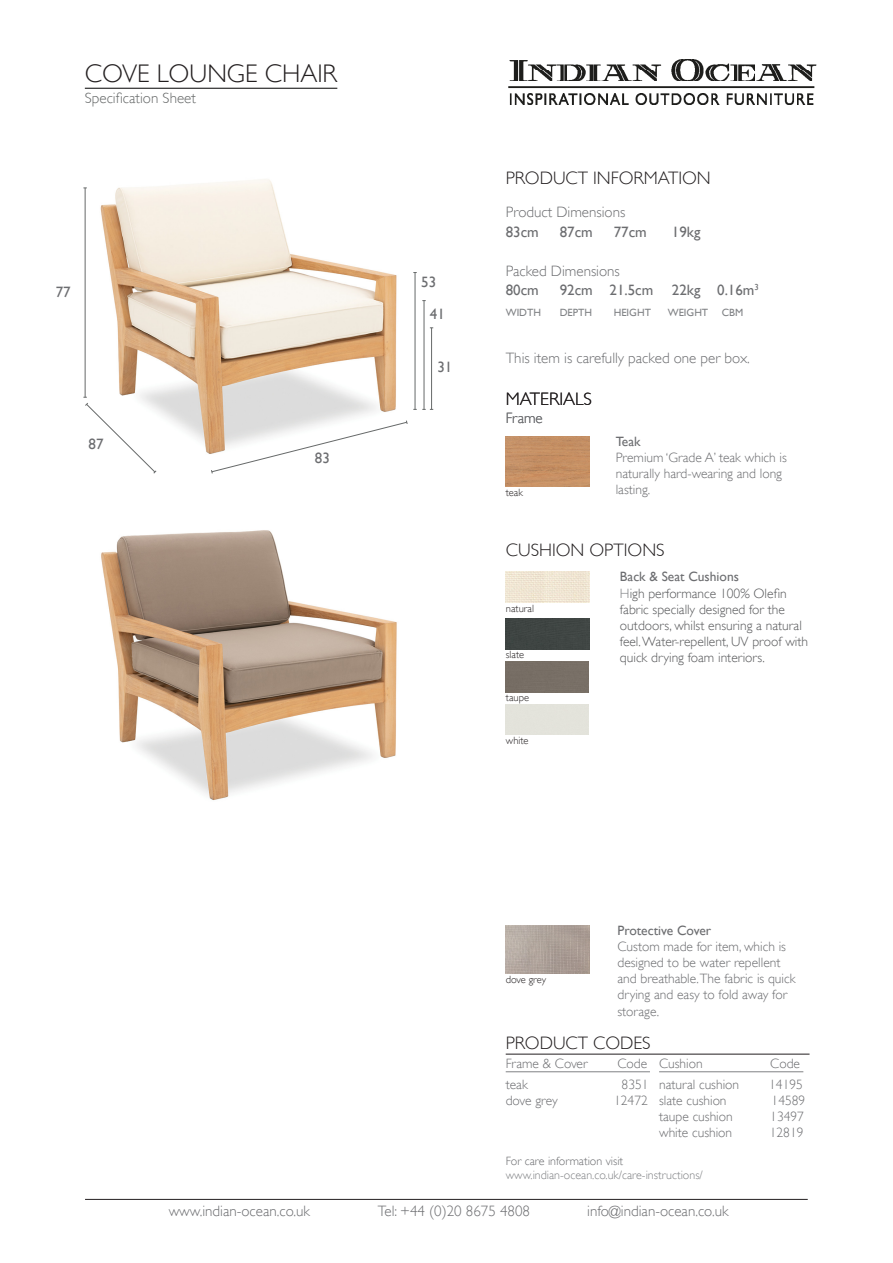
<style>
.page{position:relative;width:893px;height:1263px;background:#fff}
.page>*{position:absolute;margin:0;border:0;box-sizing:border-box;transform-origin:0 0}
.t1{font:300 25.5px "Gill Sans";color:#231f20}
.t2{font:300 18px "Gill Sans";color:#231f20}
.t3{font:300 15px "Gill Sans";color:#6c6d70}
.t4{font:15px "Gill Sans";color:#6c6d70}
.t5{font:300 15px "Gill Sans";color:#666969}
.t6{font:300 13.5px/16.2px "Gill Sans";color:#6c6d70}
.t7{font:300 13.5px/16.2px "Gill Sans";color:#57585a}
.t8{font:13.5px "Gill Sans";color:#6c6d70}
.t9{font:300 12px "Gill Sans";color:#808285}
.t10{font:300 12px "Gill Sans";color:#6c6d70}
.t11{font:300 10.5px "Gill Sans";color:#231f20}
.t12{font:10.5px "Gill Sans";color:#808285}
.s1{color:#808285}
</style>
<div class="page">
<img style="left:83px;top:179px;width:351px;height:275px">
<img style="left:508px;top:59px;width:309px;height:45px">
<hr style="left:85px;top:88px;width:252px;height:1px;background:#000">
<hr style="left:85px;top:188px;width:1px;height:209px;background:#666969">
<svg style="left:211px;top:420px;width:197px;height:54px"></svg>
<svg style="left:83px;top:397px;width:74px;height:77px"></svg>
<hr style="left:85px;top:1199px;width:723px;height:1px;background:#231f20">
<hr style="left:506px;top:1054px;width:303px;height:1px;background:#231f20">
<hr style="left:506px;top:1071px;width:144px;height:1px;background:#808285">
<hr style="left:659px;top:1071px;width:144px;height:1px;background:#808285">
<img style="left:506px;top:925px;width:84px;height:48px">
<img style="left:506px;top:436px;width:84px;height:50px">
<div style="left:506px;top:661px;width:83px;height:31px;background:#786f66"></div>
<div style="left:506px;top:618px;width:84px;height:31px;background:#3f4543"></div>
<img style="left:506px;top:572px;width:84px;height:31px">
<img style="left:101px;top:530px;width:296px;height:270px">
<hr style="left:415px;top:273px;width:1px;height:136px;background:#666969">
<hr style="left:424px;top:301px;width:1px;height:108px;background:#666969">
<hr style="left:431px;top:328px;width:1px;height:81px;background:#666969">
<svg style="left:413px;top:409px;width:20px;height:1px"></svg>
<p class="t1" style="left:85px;top:58px;width:254px">COVE LOUNGE CHAIR</p>
<p class="t5" style="left:85px;top:89px;width:113px">Specification Sheet</p>
<p class="t4" style="left:56px;top:284px;width:16px">77</p>
<p class="t4" style="left:89px;top:435px;width:16px">87</p>
<p class="t4" style="left:315px;top:449px;width:16px">83</p>
<p class="t4" style="left:421px;top:273px;width:16px">53</p>
<p class="t4" style="left:430px;top:305px;width:16px">41</p>
<p class="t4" style="left:437px;top:358px;width:16px">31</p>
<p class="t2" style="left:506px;top:167px;width:207px">PRODUCT INFORMATION</p>
<p class="t3" style="left:506px;top:203px;width:121px">Product Dimensions</p>
<p class="t4" style="left:506px;top:223px;width:35px">83cm</p>
<p class="t4" style="left:560px;top:223px;width:35px">87cm</p>
<p class="t4" style="left:614px;top:223px;width:35px">77cm</p>
<p class="t4" style="left:672px;top:223px;width:30px">19kg</p>
<p class="t3" style="left:506px;top:262px;width:116px">Packed Dimensions</p>
<p class="t4" style="left:506px;top:282px;width:35px">80cm</p>
<p class="t4" style="left:560px;top:282px;width:201px">92cm 21.5cm 22kg 0.16m<sup>3</sup></p>
<p class="t12" style="left:506px;top:306px;width:37px">WIDTH</p>
<p class="t12" style="left:560px;top:306px;width:34px">DEPTH</p>
<p class="t12" style="left:614px;top:306px;width:39px">HEIGHT</p>
<p class="t12" style="left:668px;top:306px;width:42px">WEIGHT</p>
<p class="t12" style="left:722px;top:306px;width:23px">CBM</p>
<p class="t3" style="left:506px;top:349px;width:246px">This item is carefully packed one per box.</p>
<p class="t2" style="left:506px;top:389px;width:88px">MATERIALS</p>
<p class="t3" style="left:506px;top:410px;width:39px">Frame</p>
<p class="t8" style="left:616px;top:433px;width:26px">Teak</p>
<p class="t6" style="left:616px;top:449px;width:173px">Premium ‘Grade A’ teak which is naturally hard-wearing and long</p>
<p class="t11" style="left:506px;top:486px;width:19px">teak</p>
<p class="t6" style="left:616px;top:482px;width:36px">lasting.</p>
<p class="t2" style="left:506px;top:539px;width:160px">CUSHION OPTIONS</p>
<p class="t8" style="left:620px;top:569px;width:120px">Back &amp; Seat Cushions</p>
<p class="t7" style="left:620px;top:585px;width:190px"><span class="s1">H</span>igh performance 100% Olefin fabric specially designed for the outdoors, whilst ensuring a natural feel. Water-repellent, UV proof with quick drying foam interiors.</p>
<p class="t11" style="left:506px;top:602px;width:30px">natural</p>
<p class="t11" style="left:506px;top:648px;width:20px">slate</p>
<p class="t11" style="left:506px;top:691px;width:25px">taupe</p>
<p class="t11" style="left:506px;top:734px;width:24px">white</p>
<p class="t11" style="left:506px;top:973px;width:42px">dove grey</p>
<p class="t8" style="left:617px;top:922px;width:95px">Protective Cover</p>
<p class="t6" style="left:617px;top:938px;width:180px">Custom made for item, which is designed to be water repellent and breathable.The fabric is quick drying and easy to fold away for storage.</p>
<p class="t2" style="left:506px;top:1032px;width:147px">PRODUCT CODES</p>
<p class="t6" style="left:506px;top:1055px;width:83px">Frame &amp; Cover</p>
<p class="t6" style="left:617px;top:1055px;width:31px">Code</p>
<p class="t6" style="left:506px;top:1076px;width:24px">teak</p>
<p class="t6" style="left:622px;top:1076px;width:28px">8351</p>
<p class="t6" style="left:506px;top:1092px;width:54px">dove grey</p>
<p class="t6" style="left:614px;top:1092px;width:35px">12472</p>
<p class="t6" style="left:659px;top:1055px;width:45px">Cushion</p>
<p class="t6" style="left:770px;top:1055px;width:31px">Code</p>
<p class="t6" style="left:659px;top:1076px;width:82px">natural cushion</p>
<p class="t6" style="left:769px;top:1076px;width:35px">14195</p>
<p class="t6" style="left:659px;top:1092px;width:69px">slate cushion</p>
<p class="t6" style="left:772px;top:1092px;width:35px">14589</p>
<p class="t6" style="left:659px;top:1108px;width:75px">taupe cushion</p>
<p class="t6" style="left:770px;top:1108px;width:35px">13497</p>
<p class="t6" style="left:659px;top:1124px;width:75px">white cushion</p>
<p class="t6" style="left:770px;top:1124px;width:35px">12819</p>
<p class="t10" style="left:506px;top:1153px;width:119px">For care information visit</p>
<p class="t9" style="left:506px;top:1168px;width:199px">www.indian-ocean.co.uk/care-instructions/</p>
<p class="t3" style="left:169px;top:1202px;width:143px">www.indian-ocean.co.uk</p>
<p class="t3" style="left:587px;top:1202px;width:143px">info@indian-ocean.co.uk</p>
<p class="t3" style="left:378px;top:1202px;width:154px">Tel: +44 (0)20 8675 4808</p>
</div>
